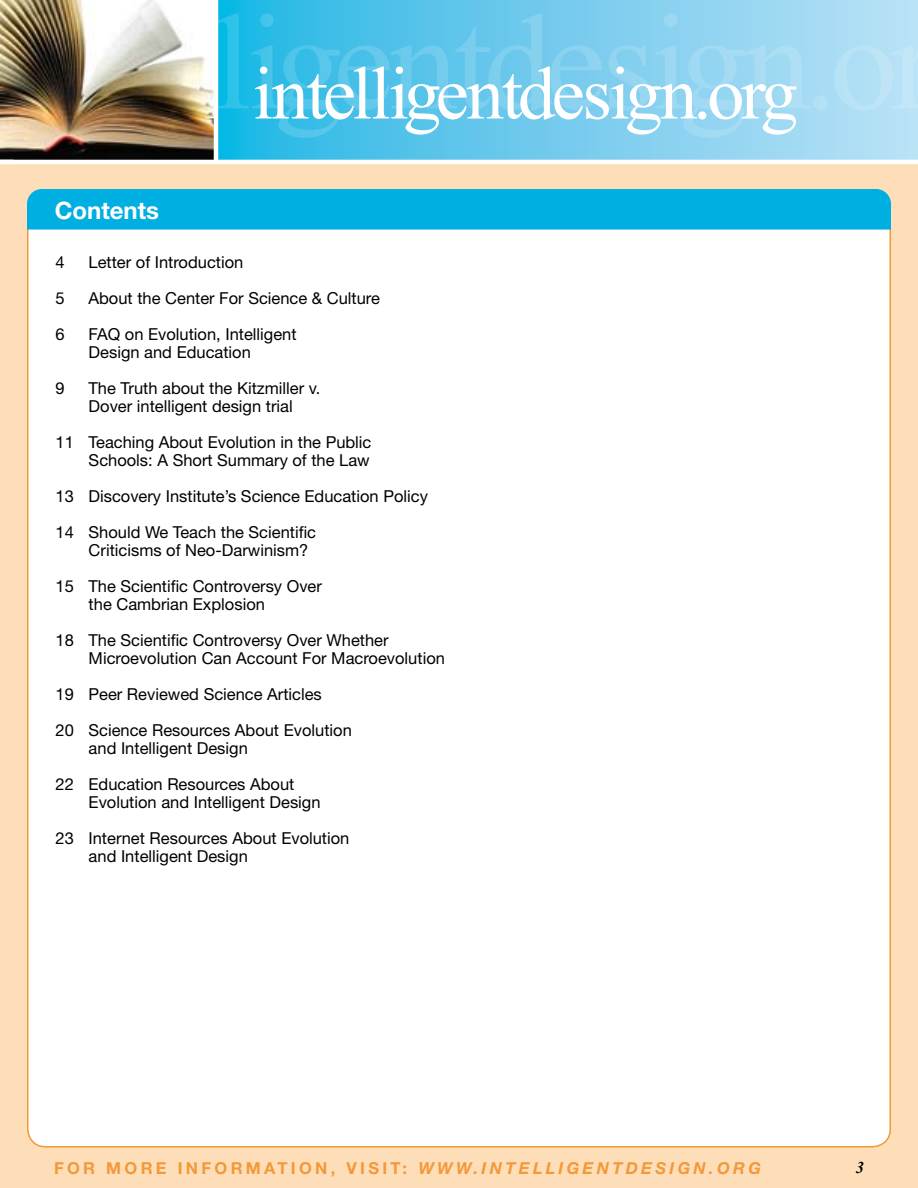
<style>
.page{position:relative;width:918px;height:1188px;background:#fedeb9}
.page>*{position:absolute;margin:0;border:0;box-sizing:border-box;transform-origin:0 0}
.t1{font:700 24px "Helvetica Neue LT Std";color:#fff}
.t2{font:16.5px/36px "Helvetica Neue LT Std";color:#000}
.t3{font:700 16.5px "Helvetica Neue LT Std";letter-spacing:.2em;color:#f2993a}
.t4{font:italic 700 16.5px "Times New Roman";color:#000}
.s1{font-style:italic}
</style>
<div class="page">
<svg style="left:218px;top:0;width:700px;height:160px;background:#7ecfef"></svg>
<svg style="left:834px;top:45px;width:84px;height:65px;background:#b6e1f5"></svg>
<svg style="left:218px;top:13px;width:610px;height:125px;background:#7dd0ee"></svg>
<img style="left:0;top:0;width:214px;height:160px">
<hr style="left:214px;top:0;width:4px;height:162px;background:#fff">
<hr style="left:0;top:160px;width:918px;height:4px;background:#fff">
<div style="left:28px;top:190px;width:862px;height:957px;background:#fff;border-radius:18px"></div>
<div style="left:27px;top:189px;width:864px;height:41px;background:#00afe1"></div>
<h1 class="t1" style="left:55px;top:196px;width:106px">Contents</h1>
<p class="t2" style="left:56px;top:244px;width:11px">4</p>
<p class="t2" style="left:89px;top:244px;width:156px">Letter of Introduction</p>
<p class="t2" style="left:56px;top:280px;width:11px">5</p>
<p class="t2" style="left:89px;top:280px;width:293px">About the Center For Science &amp; Culture</p>
<p class="t2" style="left:56px;top:316px;width:11px">6</p>
<p class="t2" style="left:89px;top:325px;width:210px;line-height:18px">FAQ on Evolution, Intelligent<br>Design and Education</p>
<p class="t2" style="left:56px;top:370px;width:11px">9</p>
<p class="t2" style="left:89px;top:379px;width:233px;line-height:18px">The Truth about the Kitzmiller v.<br>Dover intelligent design trial</p>
<p class="t2" style="left:56px;top:433px;width:317px;line-height:18px;text-align:right">11 Teaching About Evolution in the Public<br>Schools: A Short Summary of the Law</p>
<p class="t2" style="left:56px;top:478px;width:374px">13 Discovery Institute’s Science Education Policy<br>14 Should We Teach the Scientific</p>
<p class="t2" style="left:56px;top:532px;width:268px;text-indent:33px">Criticisms of Neo-Darwinism?<br>15 The Scientific Controversy Over</p>
<p class="t2" style="left:56px;top:586px;width:334px;text-indent:33px">the Cambrian Explosion<br>18 The Scientific Controversy Over Whether</p>
<p class="t2" style="left:56px;top:640px;width:391px;text-indent:33px">Microevolution Can Account For Macroevolution<br>19 Peer Reviewed Science Articles<br>20 Science Resources About Evolution</p>
<p class="t2" style="left:56px;top:730px;width:240px;text-indent:33px">and Intelligent Design<br>22 Education Resources About</p>
<p class="t2" style="left:56px;top:784px;width:295px;text-align:center">Evolution and Intelligent Design<br>23 Internet Resources About Evolution</p>
<p class="t2" style="left:89px;top:838px;width:161px">and Intelligent Design</p>
<p class="t3" style="left:54px;top:1158px;width:708px">FOR MORE INFORMATION, VISIT: <span class="s1">WWW.INTELLIGENTDESIGN.ORG</span></p>
<p class="t4" style="left:856px;top:1158px;width:10px">3</p>
</div>
